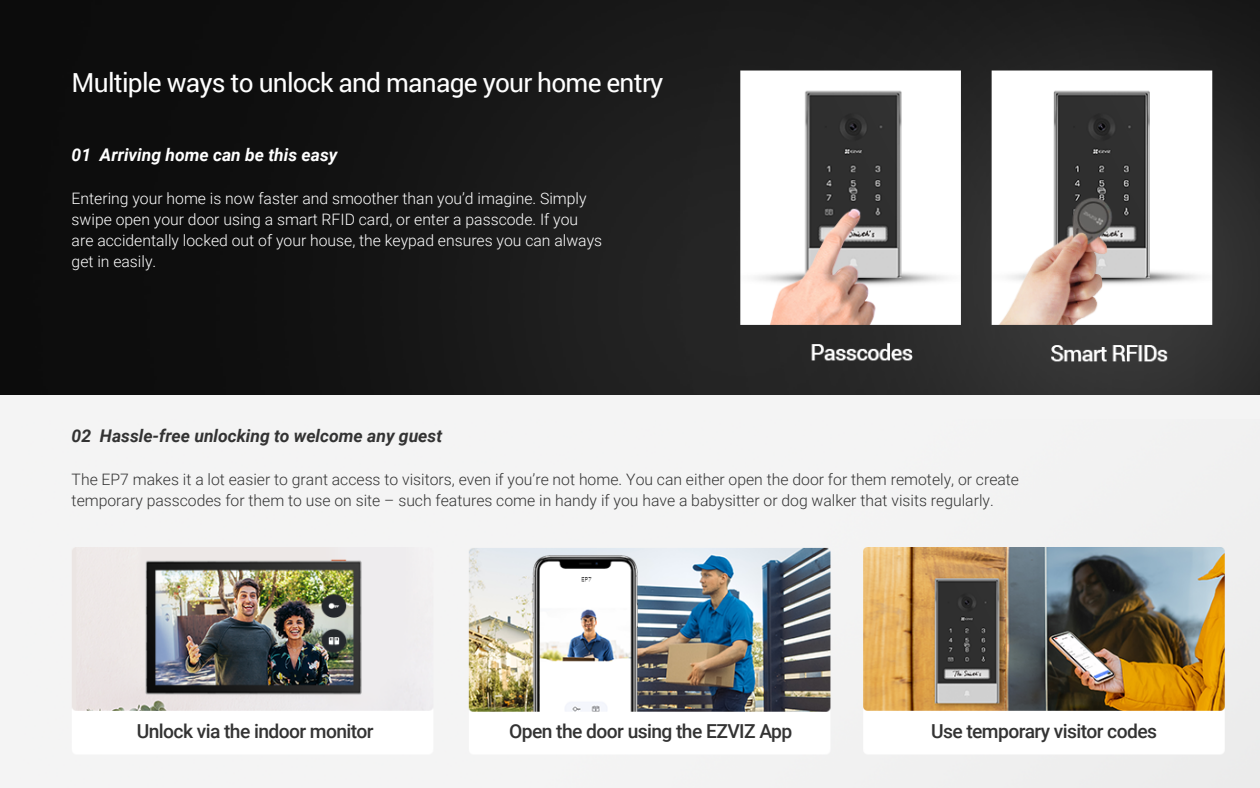
<style>
.page{position:relative;width:1260px;height:788px;background:#fff}
.page>*{position:absolute;margin:0;border:0;box-sizing:border-box;transform-origin:0 0}
.t1{font:26.25px "Roboto";letter-spacing:-.03em;color:#fff}
.t2{font:500 19.25px "Roboto";letter-spacing:-.03em;color:#333}
.t3{font:italic 700 17.5px "Roboto";color:#333}
.t4{font:italic 700 17.5px "Roboto";color:#fff}
.t5{font:300 15.75px/21px "Roboto";color:#333}
.t6{font:300 15.75px/21px "Roboto";color:#fff}
</style>
<div class="page">
<div style="left:0;top:394px;width:1260px;height:394px;background:#f4f4f4"></div>
<img style="left:0;top:0;width:1260px;height:394px">
<img style="left:72px;top:547px;width:1153px;height:207px">
<h1 class="t1" style="left:72px;top:64px;width:593px">Multiple ways to unlock and manage your home entry</h1>
<p class="t4" style="left:72px;top:143px;width:267px">01 Arriving home can be this easy</p>
<p class="t6" style="left:72px;top:187px;width:532px">Entering your home is now faster and smoother than you’d imagine. Simply swipe open your door using a smart RFID card, or enter a passcode. If you are accidentally locked out of your house, the keypad ensures you can always get in easily.</p>
<p class="t3" style="left:72px;top:423px;width:372px">02 Hassle-free unlocking to welcome any guest</p>
<p class="t5" style="left:72px;top:468px;width:949px">The EP7 makes it a lot easier to grant access to visitors, even if you’re not home. You can either open the door for them remotely, or create temporary passcodes for them to use on site – such features come in handy if you have a babysitter or dog walker that visits regularly.</p>
<p class="t2" style="left:137px;top:717px;width:238px">Unlock via the indoor monitor</p>
<p class="t2" style="left:509px;top:717px;width:284px">Open the door using the EZVIZ App</p>
<p class="t2" style="left:931px;top:717px;width:227px">Use temporary visitor codes</p>
</div>
